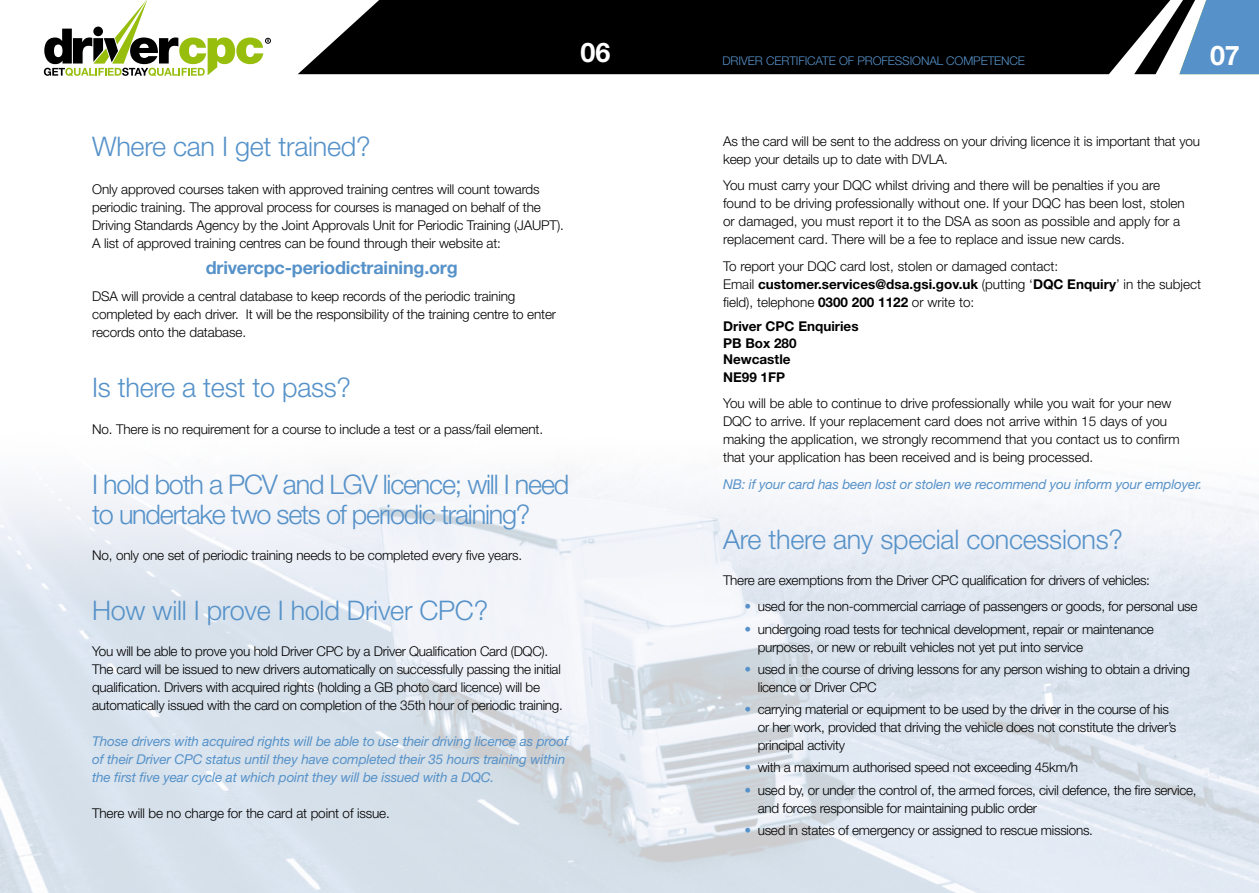
<style>
.page{position:relative;width:1259px;height:893px;background:#fff}
.page>*{position:absolute;margin:0;border:0;box-sizing:border-box;transform-origin:0 0}
.t1{font:300 27px "Helvetica Neue";letter-spacing:-.01em;color:#5692c9}
.t2{font:300 27px/30px "Helvetica Neue";letter-spacing:-.045em;color:#5692c9}
.t3{font:700 27px "Helvetica Neue";color:#fff}
.t4{font:700 18px "Helvetica Neue";letter-spacing:-.01em;color:#5692c9}
.t5{font:300 13.5px/18px "Helvetica Neue";letter-spacing:-.01em;color:#000}
.t6{font:italic 13.5px/18px "Helvetica Neue";letter-spacing:-.01em;color:#5692c9}
.t7{font:700 13.5px/16.2px "Helvetica Neue";color:#000}
.t8{font:300 12px "Helvetica Neue";letter-spacing:-.01em;color:#5692c9}
.s1{font-weight:700}
.s2{color:#5692c9}
</style>
<div class="page">
<img style="left:0;top:472px;width:1259px;height:421px">
<div style="left:298px;top:0;width:836px;height:74px;background:#000"></div>
<svg style="left:44px;top:0;width:227px;height:76px"></svg>
<svg style="left:1134px;top:0;width:125px;height:74px"></svg>
<h1 class="t3" style="left:580px;top:35px;width:31px">06</h1>
<h1 class="t1" style="left:92px;top:130px;width:280px">Where can I get trained?</h1>
<p class="t5" style="left:92px;top:180px;width:473px">Only approved courses taken with approved training centres will count towards periodic training. The approval process for courses is managed on behalf of the Driving Standards Agency by the Joint Approvals Unit for Periodic Training (JAUPT).<br>A list of approved training centres can be found through their website at:</p>
<h2 class="t4" style="left:206px;top:257px;width:254px">drivercpc-periodictraining.org</h2>
<p class="t5" style="left:92px;top:287px;width:465px">DSA will provide a central database to keep records of the periodic training completed by each driver. It will be the responsibility of the training centre to enter records onto the database.</p>
<h1 class="t1" style="left:92px;top:371px;width:260px">Is there a test to pass?</h1>
<p class="t5" style="left:92px;top:420px;width:452px">No. There is no requirement for a course to include a test or a pass/fail element.</p>
<h1 class="t2" style="left:92px;top:469px;width:479px">I hold both a PCV and LGV licence; will I need to undertake two sets of periodic training?</h1>
<p class="t5" style="left:92px;top:546px;width:432px">No, only one set of periodic training needs to be completed every five years.</p>
<h1 class="t1" style="left:92px;top:594px;width:397px">How will I prove I hold Driver CPC?</h1>
<p class="t5" style="left:92px;top:642px;width:472px">You will be able to prove you hold Driver CPC by a Driver Qualification Card (DQC).<br>The card will be issued to new drivers automatically on successfully passing the initial qualification. Drivers with acquired rights (holding a GB photo card licence) will be automatically issued with the card on completion of the 35th hour of periodic training.</p>
<p class="t6" style="left:92px;top:732px;width:477px">Those drivers with acquired rights will be able to use their driving licence as proof of their Driver CPC status until they have completed their 35 hours training within the first five year cycle at which point they will be issued with a DQC.</p>
<p class="t5" style="left:92px;top:804px;width:299px">There will be no charge for the card at point of issue.</p>
<p class="t8" style="left:722px;top:53px;width:16px">Driver</p>
<p class="t8" style="left:766px;top:53px;width:16px">Certificate</p>
<p class="t8" style="left:839px;top:53px;width:34px">of Professional</p>
<p class="t8" style="left:946px;top:53px;width:36px">Competence</p>
<h1 class="t3" style="left:1210px;top:39px;width:31px">07</h1>
<p class="t5" style="left:723px;top:132px;width:478px">As the card will be sent to the address on your driving licence it is important that you keep your details up to date with DVLA.</p>
<p class="t5" style="left:723px;top:176px;width:463px">You must carry your DQC whilst driving and there will be penalties if you are found to be driving professionally without one. If your DQC has been lost, stolen or damaged, you must report it to the DSA as soon as possible and apply for a replacement card. There will be a fee to replace and issue new cards.</p>
<p class="t5" style="left:723px;top:257px;width:479px">To report your DQC card lost, stolen or damaged contact:<br>Email <span class="s1">customer.services@dsa.gsi.gov.uk</span> (putting ‘<span class="s1">DQC Enquiry</span>’ in the subject field), telephone <span class="s1">0300 200 1122</span> or write to:</p>
<p class="t7" style="left:723px;top:318px;width:137px">Driver CPC Enquiries<br>PB Box 280<br>Newcastle</p>
<p class="t7" style="left:723px;top:369px;width:64px">NE99 1FP</p>
<p class="t5" style="left:723px;top:394px;width:458px">You will be able to continue to drive professionally while you wait for your new DQC to arrive. If your replacement card does not arrive within 15 days of you making the application, we strongly recommend that you contact us to confirm that your application has been received and is being processed.</p>
<p class="t6" style="left:723px;top:475px;width:480px">NB: if your card has been lost or stolen we recommend you inform your employer.</p>
<h1 class="t1" style="left:723px;top:523px;width:401px">Are there any special concessions?</h1>
<p class="t5" style="left:723px;top:571px;width:428px">There are exemptions from the Driver CPC qualification for drivers of vehicles:</p>
<p class="t5" style="left:744px;top:597px;width:455px"><span class="s2">•</span> used for the non-commercial carriage of passengers or goods, for personal use</p>
<p class="t5" style="left:758px;top:619px;width:398px;text-indent:-13px"><span class="s2">•</span> undergoing road tests for technical development, repair or maintenance purposes, or new or rebuilt vehicles not yet put into service</p>
<p class="t5" style="left:758px;top:660px;width:433px;text-indent:-13px"><span class="s2">•</span> used in the course of driving lessons for any person wishing to obtain a driving licence or Driver CPC</p>
<p class="t5" style="left:758px;top:700px;width:420px;text-indent:-13px"><span class="s2">•</span> carrying material or equipment to be used by the driver in the course of his or her work, provided that driving the vehicle does not constitute the driver’s principal activity</p>
<p class="t5" style="left:744px;top:758px;width:335px"><span class="s2">•</span> with a maximum authorised speed not exceeding 45km/h</p>
<p class="t5" style="left:758px;top:780px;width:440px;text-indent:-13px"><span class="s2">•</span> used by, or under the control of, the armed forces, civil defence, the fire service, and forces responsible for maintaining public order</p>
<p class="t5" style="left:744px;top:821px;width:350px"><span class="s2">•</span> used in states of emergency or assigned to rescue missions.</p>
</div>
